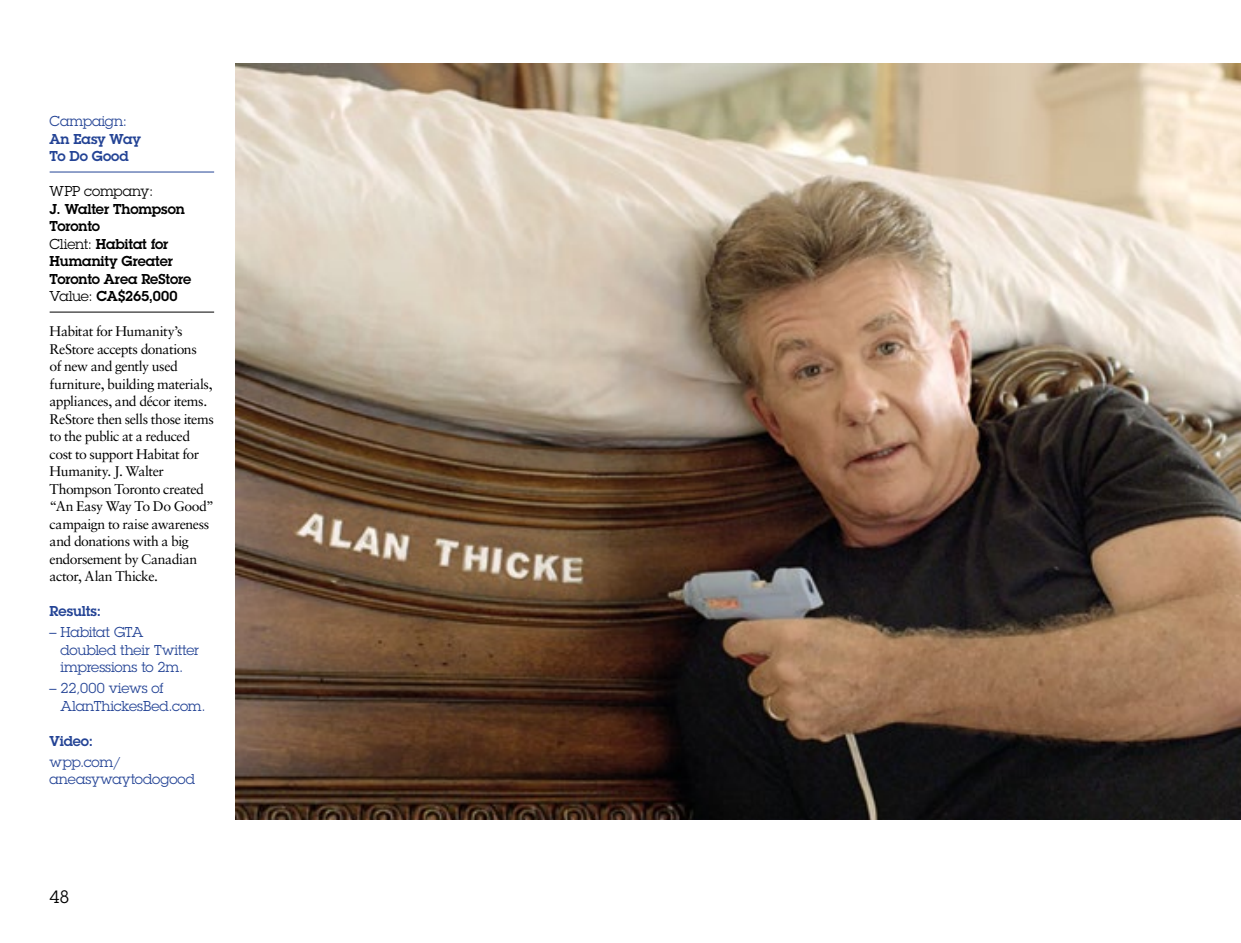
<style>
.page{position:relative;width:1241px;height:943px;background:#fff}
.page>*{position:absolute;margin:0;border:0;box-sizing:border-box;transform-origin:0 0}
.t1{font:17.5px "Lubalin Graph Std";color:#000}
._07_Case_Study_Text{font:14px/17.5px "Sabon LT Std";letter-spacing:-.03em;color:#000}
._07_Result___Award{font:14px/17.5px "Lubalin Graph Std";letter-spacing:-.01em;color:#234395}
._07_Company_Credit_n{font:600 14px/17.5px "Lubalin Graph Std";letter-spacing:-.005em;color:#000}
._07_Company_Credit_l{font:600 14px/17.5px "Lubalin Graph Std";letter-spacing:.005em;color:#234395}
._07_Company_Credit_l-2{font:600 14px "Lubalin Graph Std";letter-spacing:-.01em;color:#000}
._07_Result___Award-2{font:600 14px "Lubalin Graph Std";letter-spacing:-.005em;color:#234395}
.s1{font-weight:400}
</style>
<div class="page">
<img style="left:235px;top:63px;width:1005px;height:756px">
<hr style="left:50px;top:172px;width:164px;height:1px;background:#234395">
<hr style="left:50px;top:312px;width:164px;height:1px;background:#000">
<p class="_07_Company_Credit_l" style="left:50px;top:112px;width:93px"><span class="s1">Campaign:<br></span>An Easy Way<br>To Do Good</p>
<p class="_07_Company_Credit_n" style="left:50px;top:182px;width:136px"><span class="s1">WPP company:<br></span>J. Walter Thompson<br>Toronto</p>
<p class="_07_Company_Credit_n" style="left:50px;top:235px;width:143px"><span class="s1">Client:</span> Habitat for<br>Humanity Greater<br>Toronto Area ReStore</p>
<p class="_07_Company_Credit_l-2" style="left:50px;top:287px;width:129px"><span class="s1">Value:</span> CA$265,000</p>
<p class="_07_Case_Study_Text" style="left:50px;top:322px;width:166px">Habitat for Humanity’s<br>ReStore accepts donations<br>of new and gently used furniture, building materials, appliances, and décor items.<br>ReStore then sells those items to the public at a reduced cost to support Habitat for<br>Humanity. J. Walter<br>Thompson Toronto created “An Easy Way To Do Good” campaign to raise awareness and donations with a big endorsement by Canadian actor, Alan Thicke.</p>
<p class="_07_Result___Award-2" style="left:50px;top:602px;width:53px">Results:</p>
<p class="_07_Result___Award" style="left:61px;top:623px;width:140px;text-indent:-11px">– Habitat GTA doubled their Twitter impressions to 2m.</p>
<p class="_07_Result___Award" style="left:61px;top:679px;width:146px;text-indent:-11px">– 22,000 views of<br>AlanThickesBed.com.</p>
<p class="_07_Result___Award-2" style="left:50px;top:731px;width:45px">Video:</p>
<p class="_07_Result___Award" style="left:50px;top:753px;width:147px">wpp.com/ aneasywaytodogood</p>
<p class="t1" style="left:50px;top:886px;width:22px">48</p>
</div>
